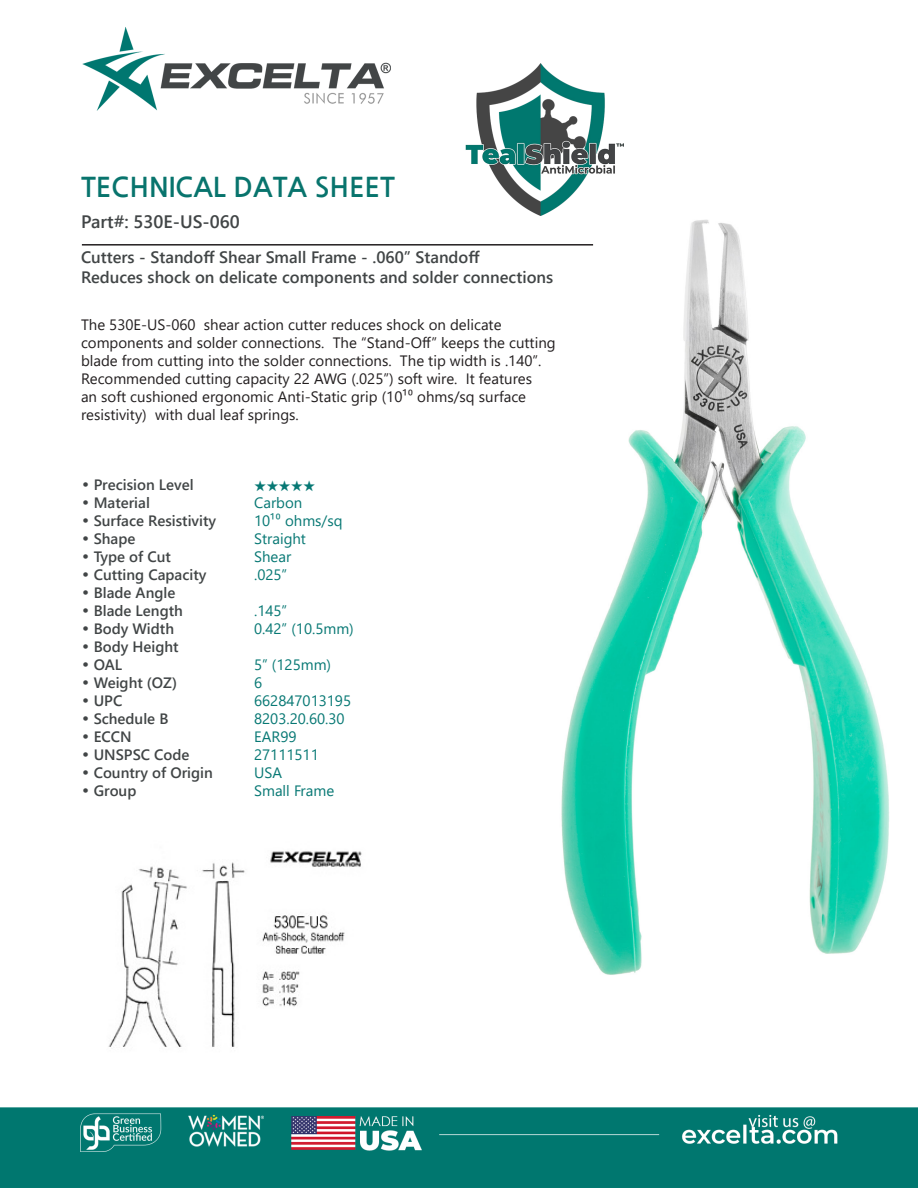
<style>
.page{position:relative;width:918px;height:1188px;background:#fff}
.page>*{position:absolute;margin:0;border:0;box-sizing:border-box;transform-origin:0 0}
.t1{font:700 27px "Nanum Gothic";color:#08746d}
.t2{font:700 18px "Yu Gothic UI";color:#414546}
.t3{font:700 16.5px "Yu Gothic UI";color:#414546}
.t4{font:15px/18px "Yu Gothic UI";color:#231f20}
.CT_s_CTM{font:700 15px "Yu Gothic UI";color:#414546}
.CT_s_CTM-2{font:15px "Yu Gothic UI";color:#077874}
.CT_s_CTM-3{font:500 15px "ITC Zapf Dingbats";color:#077874}
.s1{font-family:"Century Gothic";font-weight:400}
</style>
<div class="page">
<img style="left:0;top:27px;width:918px;height:1161px">
<img style="left:560px;top:220px;width:329px;height:756px">
<img style="left:81px;top:824px;width:302px;height:247px">
<hr style="left:82px;top:244px;width:511px;height:2px;background:#231f20">
<img style="left:465px;top:64px;width:159px;height:151px">
<p class="t1" style="left:81px;top:173px;width:315px">TECHNICAL DATA SHEET</p>
<p class="t2" style="left:81px;top:212px;width:160px">Part#: 530E-US-060</p>
<p class="t3" style="left:81px;top:247px;width:400px">Cutters - Standoff Shear Small Frame - .060” Standoff</p>
<p class="t3" style="left:81px;top:267px;width:474px">Reduces shock on delicate components and solder connections</p>
<p class="t4" style="left:81px;top:313px;width:476px">The 530E-US-060 shear action cutter reduces shock on delicate components and solder connections. The “Stand-Off” keeps the cutting blade from cutting into the solder connections. The tip width is .140”.<br>Recommended cutting capacity 22 AWG (.025”) soft wire. It features<br>an soft cushioned ergonomic Anti-Static grip (10¹⁰ ohms/sq surface resistivity) with dual leaf springs.</p>
<p class="CT_s_CTM" style="left:81px;top:476px;width:114px"><span class="s1">•</span> Precision Level</p>
<p class="CT_s_CTM-3" style="left:254px;top:479px;width:63px">★★★★★</p>
<p class="CT_s_CTM" style="left:81px;top:494px;width:70px"><span class="s1">•</span> Material</p>
<p class="CT_s_CTM-2" style="left:254px;top:489px;width:50px">Carbon</p>
<p class="CT_s_CTM" style="left:81px;top:512px;width:137px"><span class="s1">•</span> Surface Resistivity</p>
<p class="CT_s_CTM-2" style="left:254px;top:507px;width:90px">10¹⁰ ohms/sq</p>
<p class="CT_s_CTM" style="left:81px;top:530px;width:56px"><span class="s1">•</span> Shape</p>
<p class="CT_s_CTM-2" style="left:254px;top:525px;width:53px">Straight</p>
<p class="CT_s_CTM" style="left:81px;top:548px;width:92px"><span class="s1">•</span> Type of Cut</p>
<p class="CT_s_CTM-2" style="left:254px;top:543px;width:39px">Shear</p>
<p class="CT_s_CTM" style="left:81px;top:566px;width:127px"><span class="s1">•</span> Cutting Capacity</p>
<p class="CT_s_CTM-2" style="left:254px;top:561px;width:35px">.025”</p>
<p class="CT_s_CTM" style="left:81px;top:584px;width:96px"><span class="s1">•</span> Blade Angle</p>
<p class="CT_s_CTM" style="left:81px;top:602px;width:103px"><span class="s1">•</span> Blade Length</p>
<p class="CT_s_CTM-2" style="left:254px;top:597px;width:35px">.145”</p>
<p class="CT_s_CTM" style="left:81px;top:620px;width:95px"><span class="s1">•</span> Body Width</p>
<p class="CT_s_CTM-2" style="left:254px;top:615px;width:101px">0.42” (10.5mm)</p>
<p class="CT_s_CTM" style="left:81px;top:638px;width:99px"><span class="s1">•</span> Body Height</p>
<p class="CT_s_CTM" style="left:81px;top:656px;width:43px"><span class="s1">•</span> OAL</p>
<p class="CT_s_CTM-2" style="left:254px;top:651px;width:78px">5” (125mm)</p>
<p class="CT_s_CTM" style="left:81px;top:674px;width:98px"><span class="s1">•</span> Weight (OZ)</p>
<p class="CT_s_CTM-2" style="left:254px;top:669px;width:10px">6</p>
<p class="CT_s_CTM" style="left:81px;top:692px;width:43px"><span class="s1">•</span> UPC</p>
<p class="CT_s_CTM-2" style="left:254px;top:687px;width:99px">662847013195</p>
<p class="CT_s_CTM" style="left:81px;top:710px;width:89px"><span class="s1">•</span> Schedule B</p>
<p class="CT_s_CTM-2" style="left:254px;top:705px;width:92px">8203.20.60.30</p>
<p class="CT_s_CTM" style="left:81px;top:728px;width:52px"><span class="s1">•</span> ECCN</p>
<p class="CT_s_CTM-2" style="left:254px;top:723px;width:44px">EAR99</p>
<p class="CT_s_CTM" style="left:81px;top:746px;width:110px"><span class="s1">•</span> UNSPSC Code</p>
<p class="CT_s_CTM-2" style="left:254px;top:741px;width:66px">27111511</p>
<p class="CT_s_CTM" style="left:81px;top:764px;width:133px"><span class="s1">•</span> Country of Origin</p>
<p class="CT_s_CTM-2" style="left:254px;top:759px;width:29px">USA</p>
<p class="CT_s_CTM" style="left:81px;top:782px;width:57px"><span class="s1">•</span> Group</p>
<p class="CT_s_CTM-2" style="left:254px;top:777px;width:82px">Small Frame</p>
</div>
